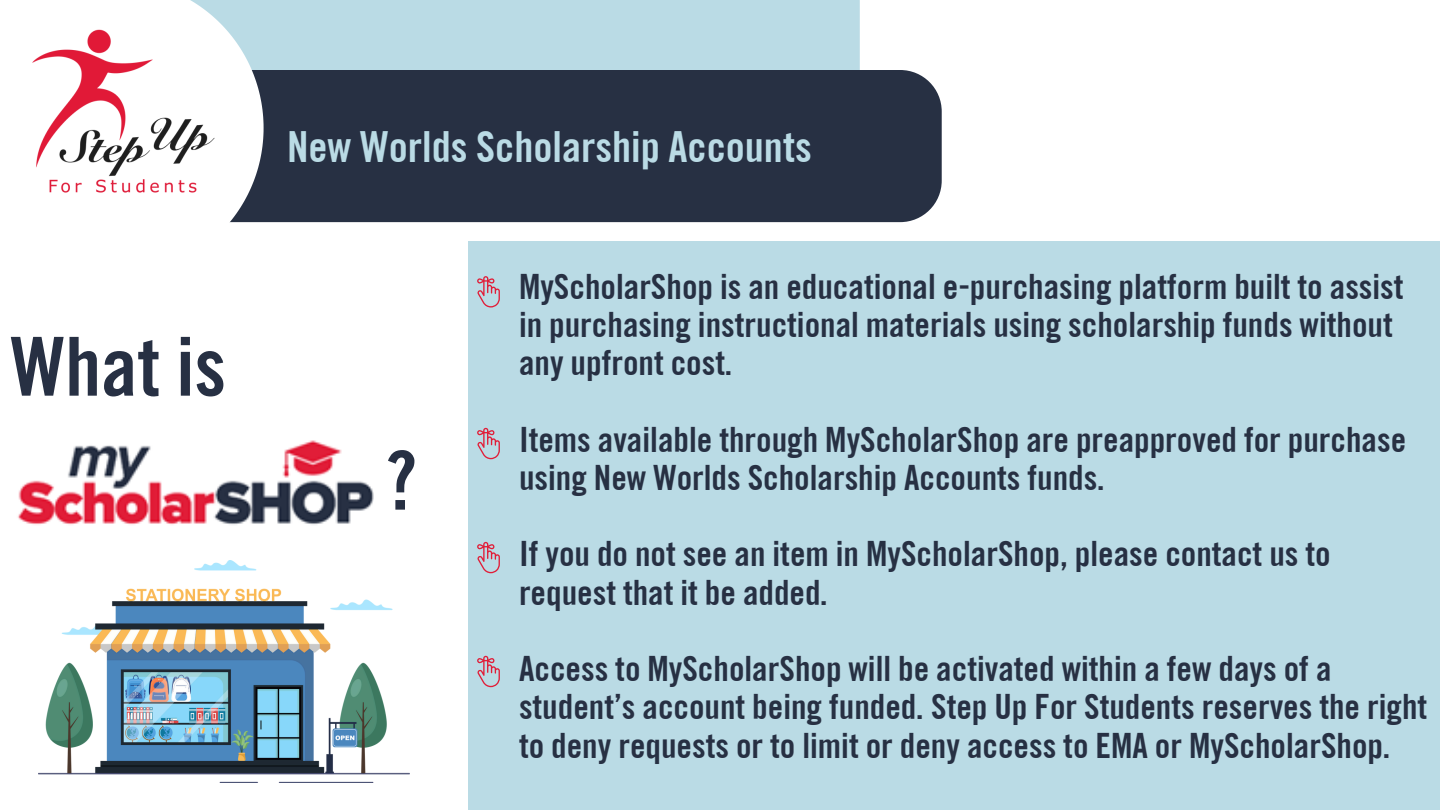
<style>
.page{position:relative;width:1440px;height:810px;background:#fff}
.page>*{position:absolute;margin:0;border:0;box-sizing:border-box;transform-origin:0 0}
.t1{font:700 81.4px "Traditionell Sans";color:#273043}
.t2{font:700 43px "Traditionell Sans";color:#badbe5}
.t3{font:700 35px/38.2px "Traditionell Sans";color:#273043}
</style>
<div class="page">
<div style="left:264px;top:0;width:596px;height:70px;background:#badbe5"></div>
<div style="left:264px;top:70px;width:678px;height:152px;background:#273043"></div>
<svg style="left:239px;top:0;width:25px;height:223px"></svg>
<img style="left:32px;top:0;width:207px;height:223px">
<div style="left:469px;top:242px;width:971px;height:568px;background:#badbe5"></div>
<img style="left:18px;top:440px;width:356px;height:85px">
<svg style="left:477px;top:656px;width:23px;height:31px"></svg>
<svg style="left:477px;top:542px;width:23px;height:31px"></svg>
<svg style="left:477px;top:428px;width:23px;height:31px"></svg>
<svg style="left:477px;top:276px;width:23px;height:32px"></svg>
<img style="left:39px;top:561px;width:370px;height:222px">
<p class="t1" style="left:11px;top:317px;width:217px">What is</p>
<p class="t2" style="left:287px;top:121px;width:526px">New Worlds Scholarship Accounts</p>
<p class="t1" style="left:385px;top:431px;width:33px">?</p>
<p class="t3" style="left:519px;top:266px;width:886px">MyScholarShop is an educational e-purchasing platform built to assist in purchasing instructional materials using scholarship funds without any upfront cost.</p>
<h2 class="t3" style="left:519px;top:419px;width:889px">Items available through MyScholarShop are preapproved for purchase using New Worlds Scholarship Accounts funds.</h2>
<p class="t3" style="left:519px;top:534px;width:813px">If you do not see an item in MyScholarShop, please contact us to request that it be added.</p>
<p class="t3" style="left:519px;top:649px;width:910px">Access to MyScholarShop will be activated within a few days of a student’s account being funded. Step Up For Students reserves the right to deny requests or to limit or deny access to EMA or MyScholarShop.</p>
</div>
